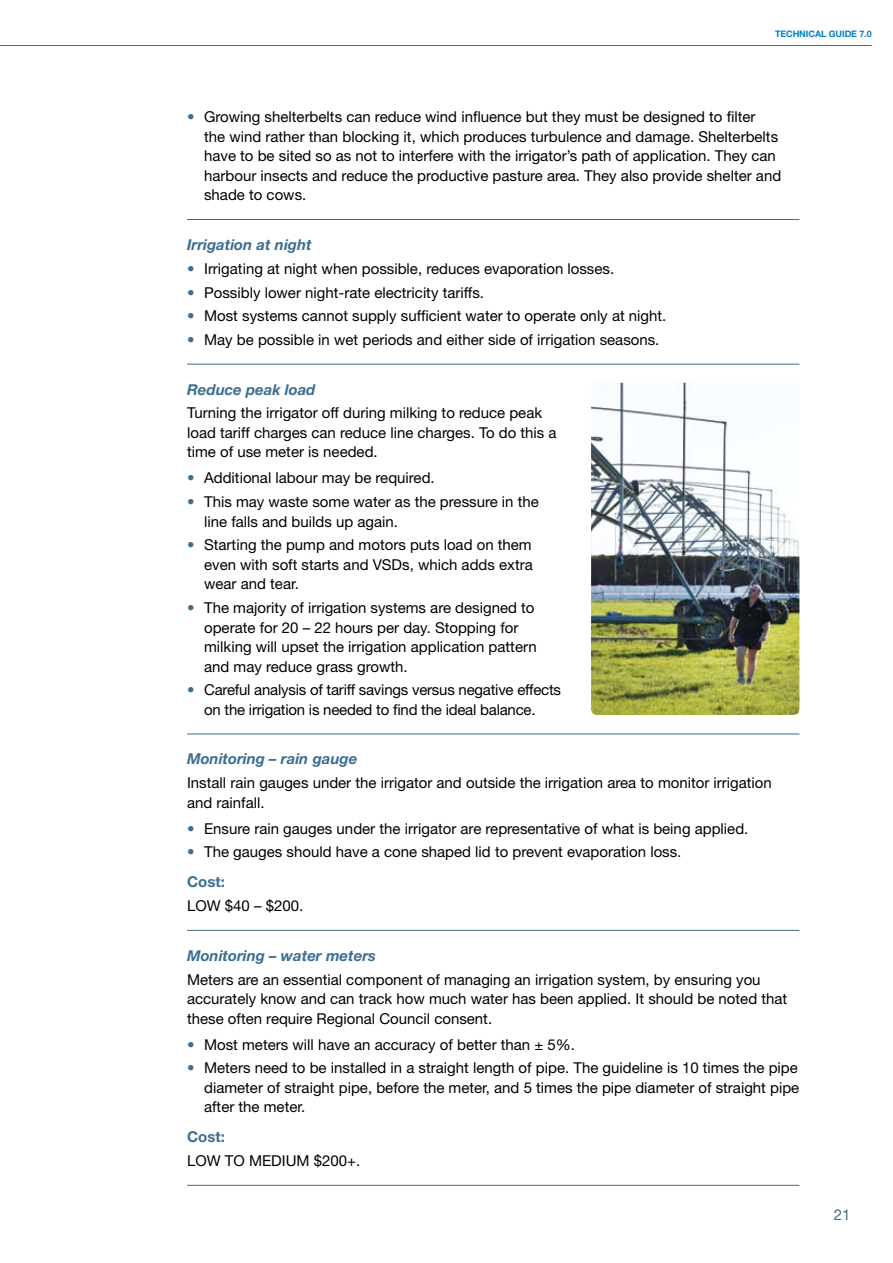
<style>
.page{position:relative;width:893px;height:1263px;background:#fff}
.page>*{position:absolute;margin:0;border:0;box-sizing:border-box;transform-origin:0 0}
.t1{font:15px/19.5px "Helvetica Neue LT";color:#000}
.t2{font:italic 700 15px "Helvetica Neue LT";color:#3b6e8f}
.t3{font:700 15px "Helvetica Neue LT";color:#3b6e8f}
.t4{font:15px "Helvetica Neue LT";color:#3b6e8f}
.t5{font:700 9px "Helvetica Neue LT";letter-spacing:-.01em;color:#0081c6}
.s1{color:#3b6e8f}
.s2{font-weight:700;color:#3b6e8f}
</style>
<div class="page">
<hr style="left:0;top:45px;width:872px;height:1px;background:#0081c6">
<hr style="left:187px;top:219px;width:612px;height:1px;background:#3b6e8f">
<hr style="left:187px;top:364px;width:612px;height:1px;background:#3b6e8f">
<hr style="left:187px;top:733px;width:612px;height:1px;background:#3b6e8f">
<hr style="left:187px;top:930px;width:612px;height:1px;background:#3b6e8f">
<hr style="left:187px;top:1185px;width:612px;height:1px;background:#3b6e8f">
<img style="left:591px;top:383px;width:208px;height:332px">
<p class="t5" style="left:775px;top:28px;width:98px">TECHNICAL guide 7.0</p>
<p class="t1" style="left:204px;top:107px;width:579px;text-indent:-17px"><span class="s1">•</span> Growing shelterbelts can reduce wind influence but they must be designed to filter<br>the wind rather than blocking it, which produces turbulence and damage. Shelterbelts have to be sited so as not to interfere with the irrigator’s path of application. They can harbour insects and reduce the productive pasture area. They also provide shelter and shade to cows.</p>
<p class="t2" style="left:187px;top:235px;width:126px">Irrigation at night</p>
<p class="t1" style="left:187px;top:258px;width:429px"><span class="s1">•</span> Irrigating at night when possible, reduces evaporation losses.</p>
<p class="t1" style="left:187px;top:282px;width:298px"><span class="s1">•</span> Possibly lower night-rate electricity tariffs.</p>
<p class="t1" style="left:187px;top:306px;width:481px"><span class="s1">•</span> Most systems cannot supply sufficient water to operate only at night.</p>
<p class="t1" style="left:187px;top:330px;width:474px"><span class="s1">•</span> May be possible in wet periods and either side of irrigation seasons.</p>
<p class="t2" style="left:187px;top:380px;width:130px">Reduce peak load</p>
<p class="t1" style="left:187px;top:403px;width:371px">Turning the irrigator off during milking to reduce peak load tariff charges can reduce line charges. To do this a time of use meter is needed.</p>
<p class="t1" style="left:187px;top:468px;width:249px"><span class="s1">•</span> Additional labour may be required.</p>
<p class="t1" style="left:204px;top:492px;width:336px;text-indent:-17px"><span class="s1">•</span> This may waste some water as the pressure in the line falls and builds up again.</p>
<p class="t1" style="left:204px;top:535px;width:330px;text-align:justify;text-indent:-17px"><span class="s1">•</span> Starting the pump and motors puts load on them even with soft starts and VSDs, which adds extra wear and tear.</p>
<p class="t1" style="left:204px;top:598px;width:334px;text-indent:-17px"><span class="s1">•</span> The majority of irrigation systems are designed to operate for 20 – 22 hours per day. Stopping for milking will upset the irrigation application pattern and may reduce grass growth.</p>
<p class="t1" style="left:187px;top:680px;width:375px;text-align:center"><span class="s1">•</span> Careful analysis of tariff savings versus negative effects on the irrigation is needed to find the ideal balance.</p>
<p class="t2" style="left:187px;top:750px;width:172px">Monitoring – rain gauge</p>
<p class="t1" style="left:187px;top:773px;width:586px">Install rain gauges under the irrigator and outside the irrigation area to monitor irrigation and rainfall.</p>
<p class="t1" style="left:187px;top:818px;width:563px"><span class="s1">•</span> Ensure rain gauges under the irrigator are representative of what is being applied.</p>
<p class="t1" style="left:187px;top:837px;width:496px;line-height:30.2px"><span class="s1">•</span> The gauges should have a cone shaped lid to prevent evaporation loss.<br><span class="s2">Cost:</span></p>
<p class="t1" style="left:187px;top:896px;width:118px">LOW $40 – $200.</p>
<p class="t2" style="left:187px;top:946px;width:190px">Monitoring – water meters</p>
<p class="t1" style="left:187px;top:969px;width:602px">Meters are an essential component of managing an irrigation system, by ensuring you accurately know and can track how much water has been applied. It should be noted that these often require Regional Council consent.</p>
<p class="t1" style="left:187px;top:1034px;width:390px"><span class="s1">•</span> Most meters will have an accuracy of better than ± 5%.</p>
<p class="t1" style="left:204px;top:1058px;width:597px;text-align:justify;text-indent:-17px"><span class="s1">•</span> Meters need to be installed in a straight length of pipe. The guideline is 10 times the pipe diameter of straight pipe, before the meter, and 5 times the pipe diameter of straight pipe after the meter.</p>
<p class="t3" style="left:187px;top:1128px;width:39px">Cost:</p>
<p class="t1" style="left:187px;top:1151px;width:175px">LOW TO MEDIUM $200+.</p>
<p class="t4" style="left:834px;top:1206px;width:18px">21</p>
</div>
